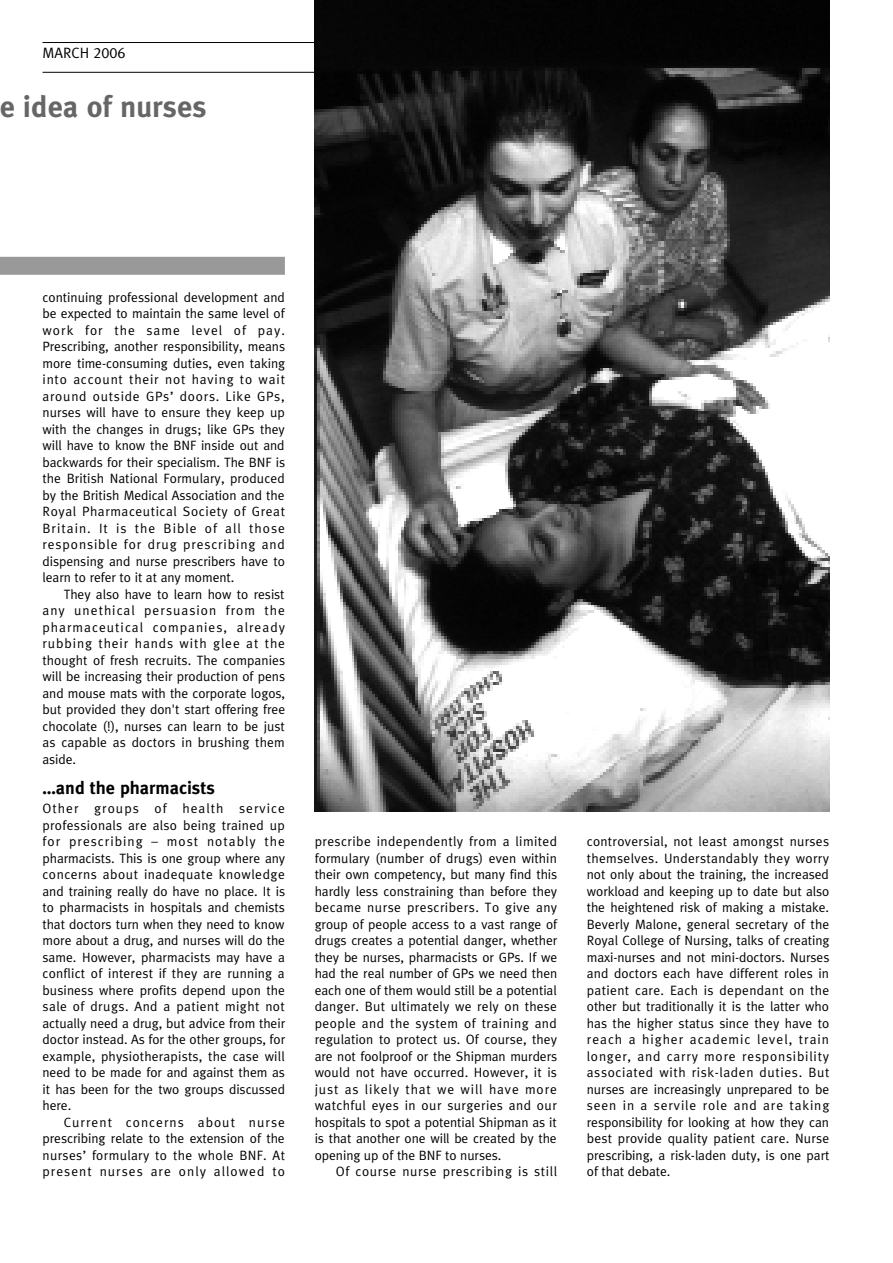
<style>
.page{position:relative;width:893px;height:1263px;background:#fff}
.page>*{position:absolute;margin:0;border:0;box-sizing:border-box;transform-origin:0 0}
.t1{font:700 30px "Meta Plus";color:#666}
.t2{font:700 18px "Meta Plus";color:#000}
.t3{font:15px "Meta Plus Normal Caps";color:#000}
.t4{font:13.5px/16.5px "Meta Plus";letter-spacing:-.005em;color:#000;text-align:justify}
.t5{font:13.5px "Meta Plus";letter-spacing:.04em;color:#000}
</style>
<div class="page">
<hr style="left:43px;top:42px;width:786px;height:1px;background:#000">
<hr style="left:43px;top:72px;width:786px;height:1px;background:#000">
<img style="left:315px;top:0;width:514px;height:811px">
<div style="left:0;top:257px;width:285px;height:18px;background:#999"></div>
<p class="t3" style="left:43px;top:48px;width:85px">MARCH 2006</p>
<h1 class="t1" style="left:-1px;top:96px;width:209px">e idea of nurses</h1>
<p class="t4" style="left:43px;top:290px;width:244px">continuing professional development and be expected to maintain the same level of work for the same level of pay.<br>Prescribing, another responsibility, means more time-consuming duties, even taking into account their not having to wait around outside GPs’ doors. Like GPs, nurses will have to ensure they keep up with the changes in drugs; like GPs they will have to know the BNF inside out and backwards for their specialism. The BNF is the British National Formulary, produced by the British Medical Association and the Royal Pharmaceutical Society of Great Britain. It is the Bible of all those responsible for drug prescribing and dispensing and nurse prescribers have to learn to refer to it at any moment.</p>
<p class="t4" style="left:43px;top:587px;width:244px;text-indent:21px">They also have to learn how to resist any unethical persuasion from the pharmaceutical companies, already rubbing their hands with glee at the thought of fresh recruits. The companies will be increasing their production of pens and mouse mats with the corporate logos, but provided they don't start offering free chocolate (!), nurses can learn to be just as capable as doctors in brushing them aside.</p>
<h2 class="t2" style="left:43px;top:781px;width:174px">…and the pharmacists</h2>
<p class="t4" style="left:43px;top:801px;width:244px">Other groups of health service professionals are also being trained up for prescribing – most notably the pharmacists. This is one group where any concerns about inadequate knowledge and training really do have no place. It is to pharmacists in hospitals and chemists that doctors turn when they need to know more about a drug, and nurses will do the same. However, pharmacists may have a conflict of interest if they are running a business where profits depend upon the sale of drugs. And a patient might not actually need a drug, but advice from their doctor instead. As for the other groups, for example, physiotherapists, the case will need to be made for and against them as it has been for the two groups discussed here.</p>
<p class="t4" style="left:43px;top:1115px;width:244px;text-indent:21px">Current concerns about nurse prescribing relate to the extension of the nurses’ formulary to the whole BNF. At present nurses are only allowed to</p>
<p class="t4" style="left:315px;top:834px;width:244px">prescribe independently from a limited formulary (number of drugs) even within their own competency, but many find this hardly less constraining than before they became nurse prescribers. To give any group of people access to a vast range of drugs creates a potential danger, whether they be nurses, pharmacists or GPs. If we had the real number of GPs we need then each one of them would still be a potential danger. But ultimately we rely on these people and the system of training and regulation to protect us. Of course, they are not foolproof or the Shipman murders would not have occurred. However, it is just as likely that we will have more watchful eyes in our surgeries and our hospitals to spot a potential Shipman as it is that another one will be created by the opening up of the BNF to nurses.</p>
<p class="t5" style="left:336px;top:1167px;width:223px">Of course nurse prescribing is still</p>
<p class="t4" style="left:587px;top:834px;width:244px">controversial, not least amongst nurses themselves. Understandably they worry not only about the training, the increased workload and keeping up to date but also the heightened risk of making a mistake.<br>Beverly Malone, general secretary of the Royal College of Nursing, talks of creating maxi-nurses and not mini-doctors. Nurses and doctors each have different roles in patient care. Each is dependant on the other but traditionally it is the latter who has the higher status since they have to reach a higher academic level, train longer, and carry more responsibility associated with risk-laden duties. But nurses are increasingly unprepared to be seen in a servile role and are taking responsibility for looking at how they can best provide quality patient care. Nurse prescribing, a risk-laden duty, is one part of that debate.</p>
</div>
